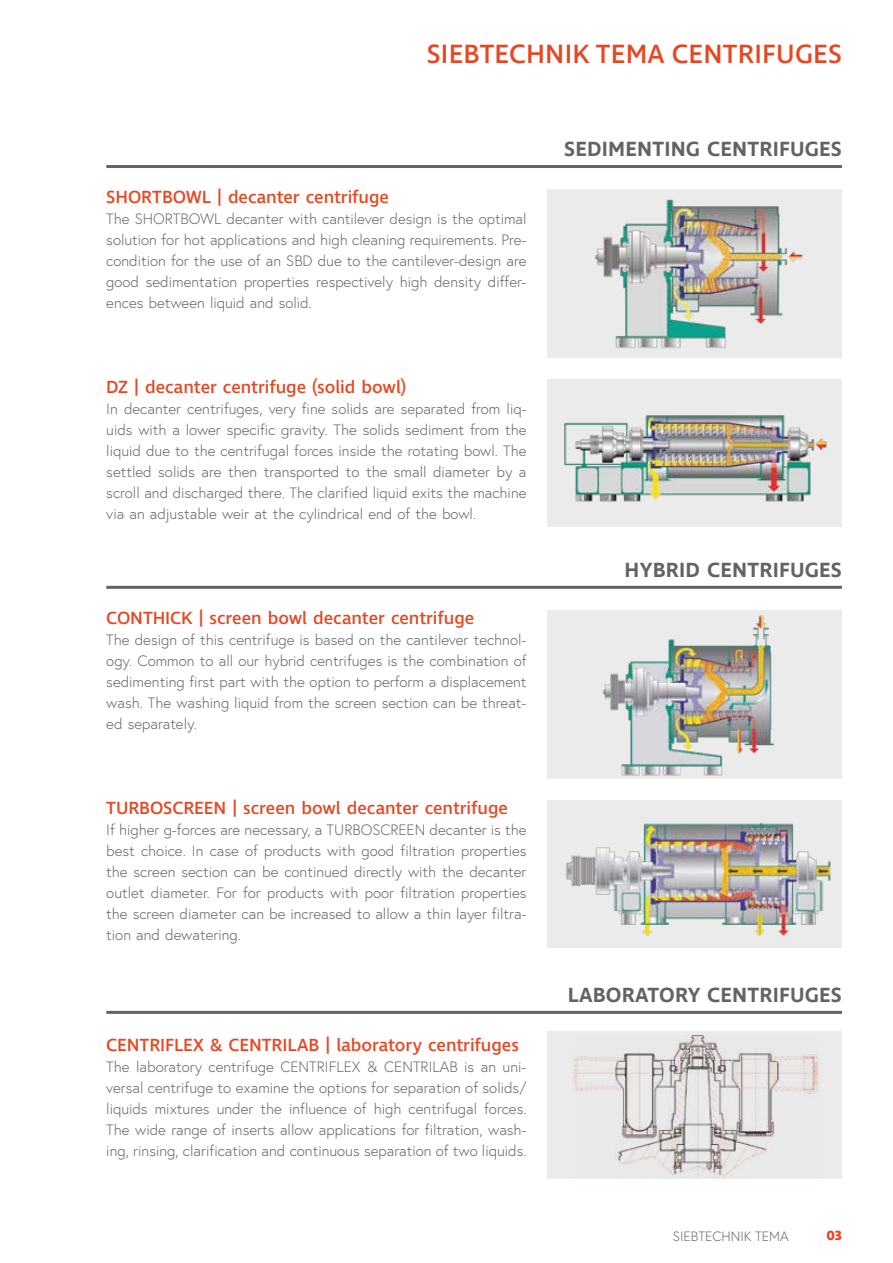
<style>
.page{position:relative;width:893px;height:1263px;background:#fff}
.page>*{position:absolute;margin:0;border:0;box-sizing:border-box;transform-origin:0 0}
.t1{font:500 27px "Ingra";letter-spacing:.01em;color:#e84621}
.t2{font:600 21px "Ingra";letter-spacing:.01em;color:#646363}
.t3{font:500 18px "Ingra";color:#e84621}
.t4{font:300 15px/21px "Europa";color:#646363;text-align:justify}
.t5{font:300 13.5px "Europa";color:#646363}
.t6{font:700 13.5px "Ingra";color:#e84621}
</style>
<div class="page">
<div style="left:548px;top:1031px;width:294px;height:148px;background:#ebebeb"></div>
<img style="left:548px;top:189px;width:294px;height:169px">
<img style="left:548px;top:800px;width:294px;height:147px">
<img style="left:548px;top:610px;width:294px;height:169px">
<img style="left:572px;top:1035px;width:247px;height:142px">
<img style="left:548px;top:379px;width:294px;height:147px">
<hr style="left:106px;top:165px;width:736px;height:3px;background:#646363">
<hr style="left:106px;top:586px;width:736px;height:3px;background:#646363">
<hr style="left:106px;top:1011px;width:736px;height:3px;background:#646363">
<h1 class="t1" style="left:427px;top:37px;width:416px">SIEBTECHNIK TEMA CENTRIFUGES</h1>
<p class="t3" style="left:106px;top:186px;width:284px">SHORTBOWL | decanter centrifuge</p>
<p class="t4" style="left:106px;top:208px;width:422px">The SHORTBOWL decanter with cantilever design is the optimal solution for hot applications and high cleaning requirements. Pre&shy;condition for the use of an SBD due to the cantilever-design are good sedimentation properties respectively high density differ&shy;ences between liquid and solid.</p>
<p class="t3" style="left:106px;top:375px;width:301px">DZ | decanter centrifuge (solid bowl)</p>
<p class="t4" style="left:106px;top:398px;width:422px">In decanter centrifuges, very fine solids are separated from liq&shy;uids with a lower specific gravity. The solids sediment from the liquid due to the centrifugal forces inside the rotating bowl. The settled solids are then transported to the small diameter by a scroll and discharged there. The clarified liquid exits the machine via an adjustable weir at the cylindrical end of the bowl.</p>
<p class="t3" style="left:106px;top:607px;width:369px">CONTHICK | screen bowl decanter centrifuge</p>
<p class="t4" style="left:106px;top:629px;width:422px">The design of this centrifuge is based on the cantilever technol&shy;ogy. Common to all our hybrid centrifuges is the combination of sedimenting first part with the option to perform a displacement wash. The washing liquid from the screen section can be threat&shy;ed separately.</p>
<p class="t3" style="left:106px;top:796px;width:403px">TURBOSCREEN | screen bowl decanter centrifuge</p>
<p class="t4" style="left:106px;top:819px;width:422px">If higher g-forces are necessary, a TURBOSCREEN decanter is the best choice. In case of products with good filtration properties the screen section can be continued directly with the decanter outlet diameter. For for products with poor filtration properties the screen diameter can be increased to allow a thin layer filtra&shy;tion and dewatering.</p>
<p class="t3" style="left:106px;top:1034px;width:414px">CENTRIFLEX &amp; CENTRILAB | laboratory centrifuges</p>
<p class="t4" style="left:106px;top:1056px;width:422px">The laboratory centrifuge CENTRIFLEX &amp; CENTRILAB is an uni&shy;versal centrifuge to examine the options for separation of solids/ liquids mixtures under the influence of high centrifugal forces.<br>The wide range of inserts allow applications for filtration, wash&shy;ing, rinsing, clarification and continuous separation of two liquids.</p>
<h2 class="t2" style="left:564px;top:136px;width:279px">SEDIMENTING CENTRIFUGES</h2>
<h2 class="t2" style="left:625px;top:557px;width:219px">HYBRID CENTRIFUGES</h2>
<h2 class="t2" style="left:568px;top:982px;width:275px">LABORATORY CENTRIFUGES</h2>
<p class="t5" style="left:673px;top:1227px;width:117px">SIEBTECHNIK TEMA</p>
<p class="t6" style="left:826px;top:1227px;width:17px">03</p>
</div>
